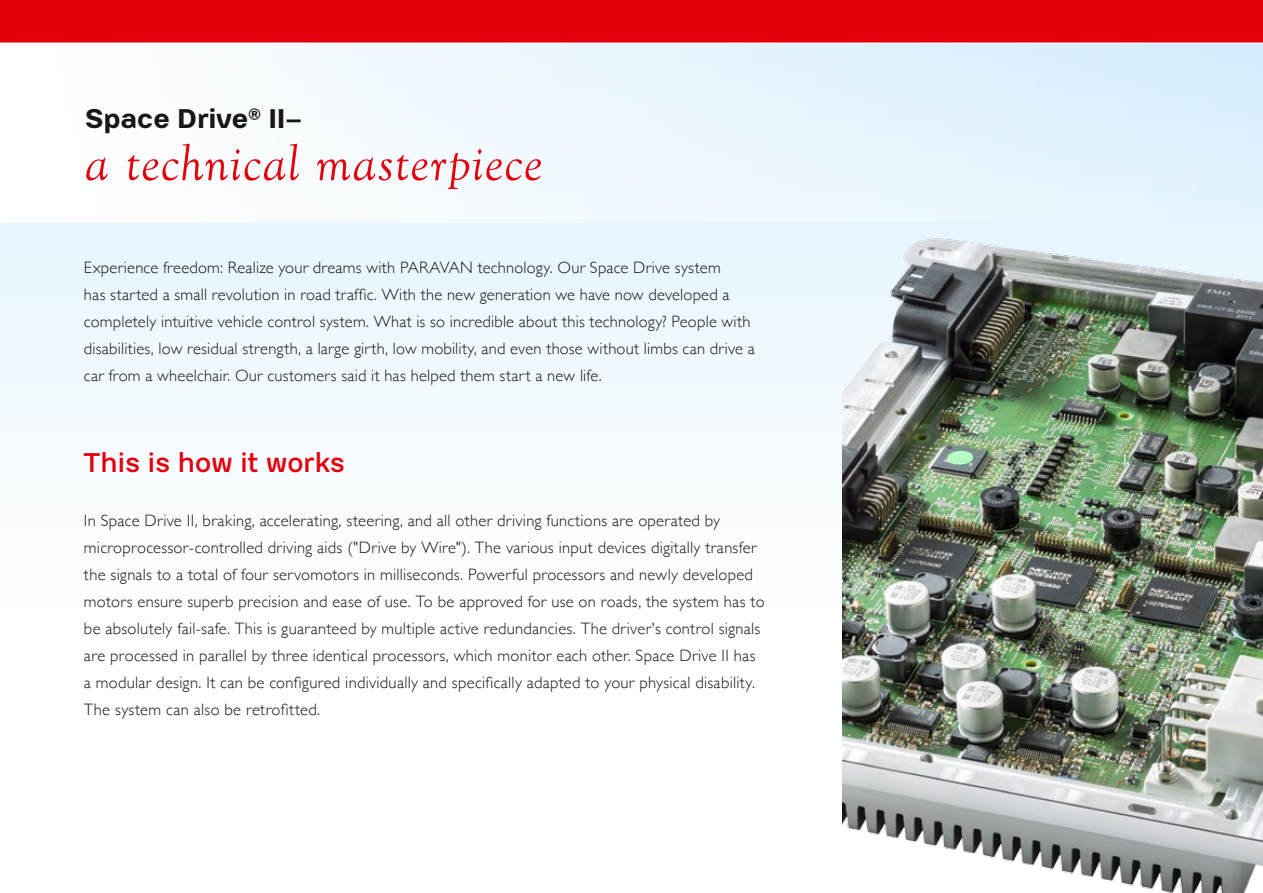
<style>
.page{position:relative;width:1263px;height:893px;background:#fff}
.page>*{position:absolute;margin:0;border:0;box-sizing:border-box;transform-origin:0 0}
.t1{font:italic 52.5px "Goudy Old Style T";letter-spacing:.02em;color:#e3000b}
.t2{font:500 27px "Kana Sans";letter-spacing:.005em;color:#e3000b}
.t3{font:700 27px "Kana Sans";letter-spacing:-.005em;color:#181716}
.t4{font:300 16.5px/27px "Gill Sans";letter-spacing:.015em;color:#181716}
</style>
<div class="page">
<div style="left:0;top:223px;width:842px;height:204px;background:#edf8fe"></div>
<div style="left:0;top:43px;width:1263px;height:180px;background:linear-gradient(to right,#fffffe,#dcf0fd)"></div>
<div style="left:0;top:0;width:1263px;height:43px;background:#e3000b"></div>
<hr style="left:0;top:43px;width:1263px;height:1px;background:#fff">
<img style="left:842px;top:223px;width:421px;height:670px">
<svg style="left:1124px;top:453px;width:1px;height:13px"></svg>
<h2 class="t3" style="left:85px;top:98px;width:218px">Space Drive<sup>©</sup> II–</h2>
<h1 class="t1" style="left:85px;top:135px;width:459px">a technical masterpiece</h1>
<p class="t4" style="left:84px;top:253px;width:672px">Experience freedom: Realize your dreams with PARAVAN technology. Our Space Drive system<br>has started a small revolution in road traffic. With the new generation we have now developed a completely intuitive vehicle control system. What is so incredible about this technology? People with disabilities, low residual strength, a large girth, low mobility, and even those without limbs can drive a car from a wheelchair. Our customers said it has helped them start a new life.</p>
<h2 class="t2" style="left:84px;top:443px;width:262px">This is how it works</h2>
<p class="t4" style="left:84px;top:507px;width:682px">In Space Drive II, braking, accelerating, steering, and all other driving functions are operated by microprocessor-controlled driving aids ("Drive by Wire"). The various input devices digitally transfer the signals to a total of four servomotors in milliseconds. Powerful processors and newly developed motors ensure superb precision and ease of use. To be approved for use on roads, the system has to be absolutely fail-safe. This is guaranteed by multiple active redundancies. The driver's control signals are processed in parallel by three identical processors, which monitor each other. Space Drive II has a modular design. It can be configured individually and specifically adapted to your physical disability.<br>The system can also be retrofitted.</p>
</div>
